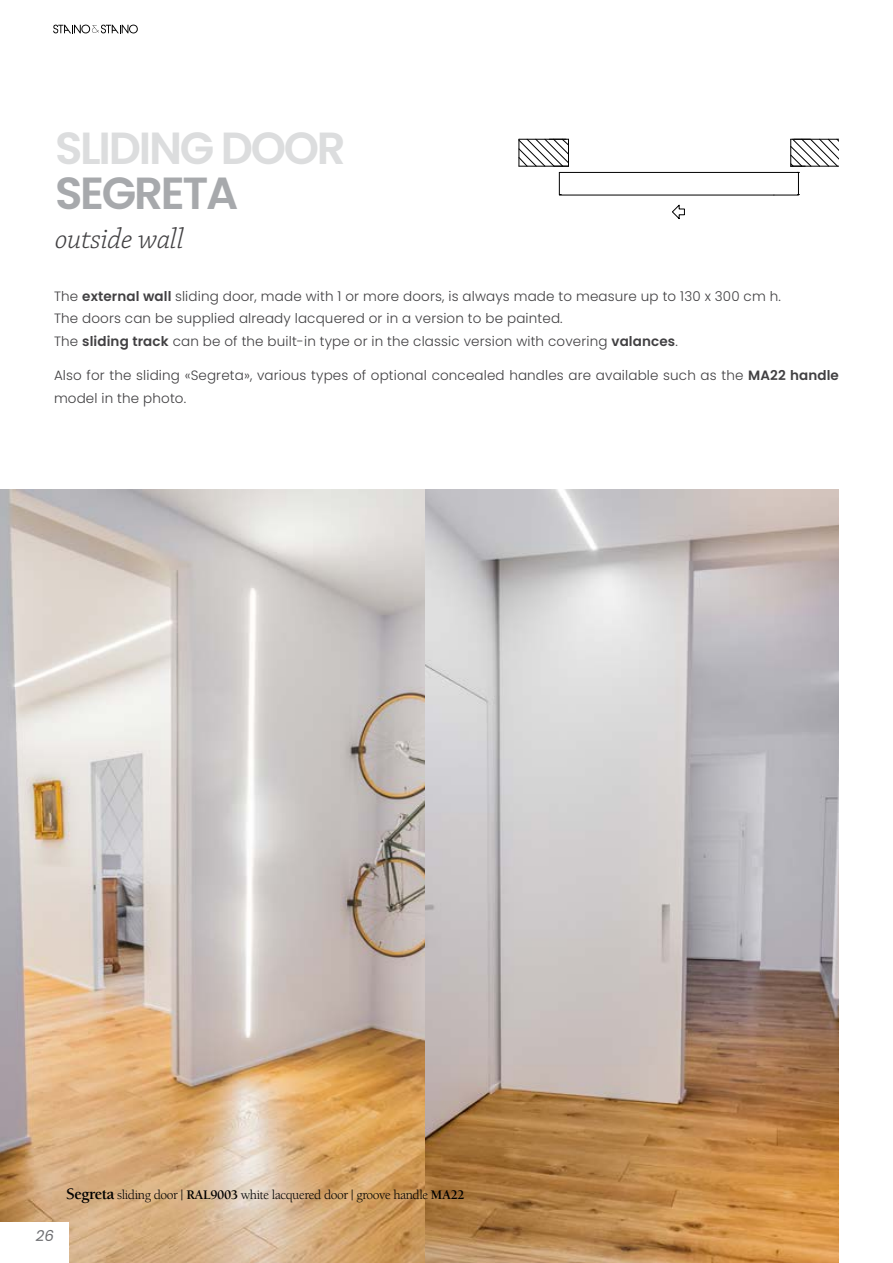
<style>
.page{position:relative;width:893px;height:1263px;background:#fff}
.page>*{position:absolute;margin:0;border:0;box-sizing:border-box;transform-origin:0 0}
.t1{font:600 45px "Poppins";letter-spacing:-.05em;color:#dcddde}
.t2{font:600 45px "Poppins";letter-spacing:-.05em;color:#a7a9ac}
.t3{font:italic 300 30px "Chaparral Pro";letter-spacing:-.01em;color:#414042}
.t4{font:italic 15px "Poppins";color:#6d6e71}
.t5{font:300 13.5px/22.5px "Poppins";letter-spacing:.01em;color:#414042}
.t6{font:13.5px "Berkeley";letter-spacing:-.03em;color:#000}
.s1{font-weight:600}
.s2{font-weight:700;font-size:16.5px}
.s3{font-weight:700}
</style>
<div class="page">
<svg style="left:53px;top:24px;width:85px;height:10px"></svg>
<img style="left:0;top:489px;width:839px;height:774px">
<svg style="left:672px;top:204px;width:13px;height:15px"></svg>
<svg style="left:518px;top:138px;width:51px;height:58px"></svg>
<hr style="left:561px;top:195px;width:213px;height:1px;background:#000">
<hr style="left:559px;top:172px;width:238px;height:1px;background:#000">
<svg style="left:774px;top:138px;width:65px;height:58px"></svg>
<div style="left:0;top:1223px;width:68px;height:40px;background:#fff"></div>
<h1 class="t1" style="left:55px;top:122px;width:292px">SLIDING DOOR</h1>
<h1 class="t2" style="left:55px;top:167px;width:185px">SEGRETA</h1>
<h2 class="t3" style="left:55px;top:222px;width:130px">outside wall</h2>
<p class="t5" style="left:54px;top:285px;width:728px">The <span class="s1">external wall</span> sliding door, made with 1 or more doors, is always made to measure up to 130 x 300 cm h.<br>The doors can be supplied already lacquered or in a version to be painted.<br>The <span class="s1">sliding track</span> can be of the built-in type or in the classic version with covering <span class="s1">valances</span>.</p>
<p class="t5" style="left:54px;top:365px;width:786px">Also for the sliding «Segreta», various types of optional concealed handles are available such as the <span class="s1">MA22 handle </span>model in the photo.</p>
<p class="t4" style="left:36px;top:1227px;width:20px">26</p>
<p class="t6" style="left:66px;top:1187px;width:400px"><span class="s2">Segreta</span> sliding door | <span class="s3">RAL9003</span> white lacquered door | groove handle <span class="s3">MA22</span></p>
</div>
